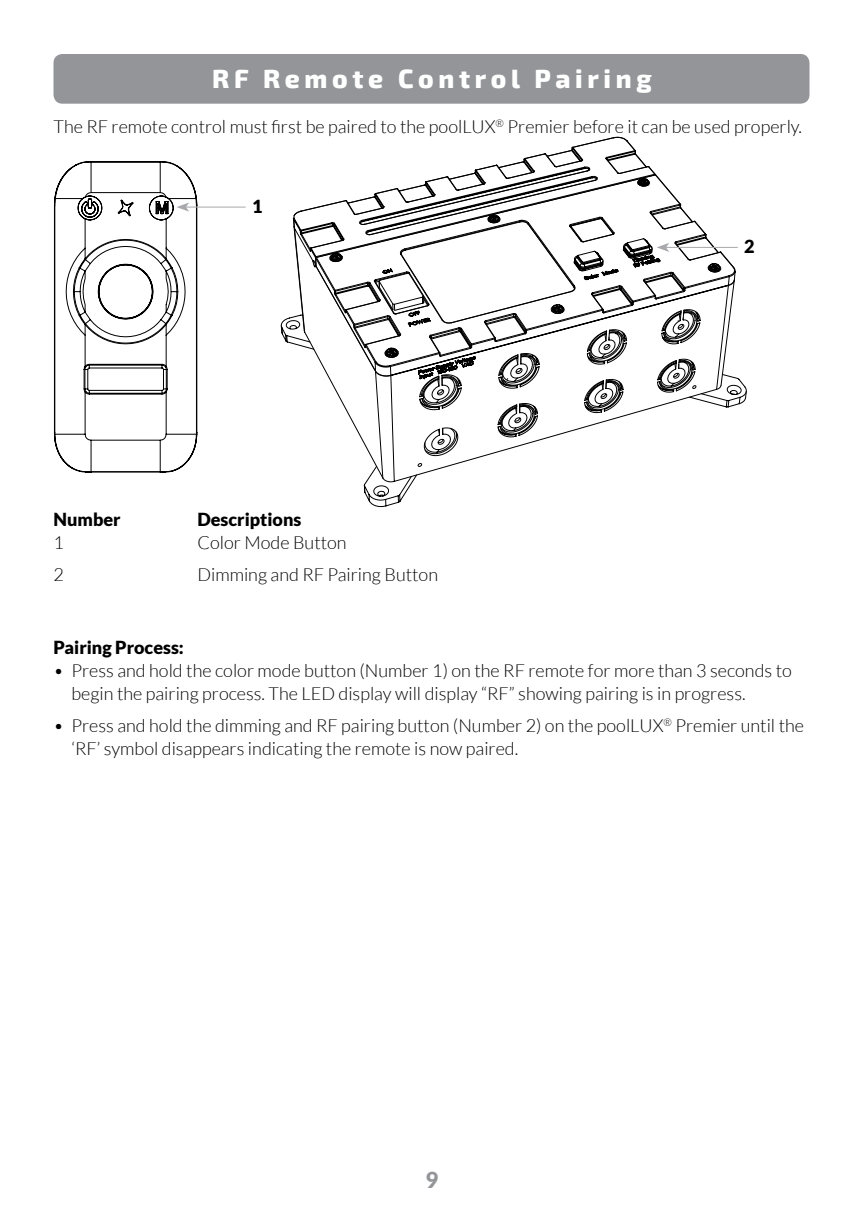
<style>
.page{position:relative;width:864px;height:1224px;background:#fff}
.page>*{position:absolute;margin:0;border:0;box-sizing:border-box;transform-origin:0 0}
.t1{font:800 26px "Exo 2";letter-spacing:.18em;color:#fff}
.t2{font:900 22px "Lato";color:#939598}
.t3{font:300 18px/23px "Lato";color:#000}
.t4{font:900 18px "Lato";color:#000}
</style>
<div class="page">
<svg style="left:280px;top:317px;width:467px;height:176px"></svg>
<svg style="left:292px;top:136px;width:363px;height:296px"></svg>
<svg style="left:53px;top:161px;width:145px;height:277px"></svg>
<div style="left:54px;top:54px;width:756px;height:50px;background:#939598;border-radius:9px"></div>
<hr style="left:666px;top:247px;width:72px;height:1px;background:#a7a9ac">
<svg style="left:293px;top:173px;width:443px;height:306px"></svg>
<hr style="left:186px;top:207px;width:60px;height:1px;background:#a7a9ac">
<svg style="left:54px;top:192px;width:143px;height:281px"></svg>
<h1 class="t1" style="left:212px;top:63px;width:441px">RF Remote Control Pairing</h1>
<p class="t3" style="left:54px;top:115px;width:750px">The RF remote control must first be paired to the poolLUX<sup>®</sup> Premier before it can be used properly.</p>
<p class="t4" style="left:252px;top:196px;width:12px">1</p>
<p class="t4" style="left:53px;top:509px;width:69px">Number</p>
<p class="t4" style="left:197px;top:509px;width:105px">Descriptions</p>
<p class="t3" style="left:53px;top:531px;width:12px">1</p>
<p class="t3" style="left:197px;top:531px;width:151px">Color Mode Button</p>
<p class="t3" style="left:53px;top:563px;width:12px">2</p>
<p class="t3" style="left:197px;top:563px;width:242px">Dimming and RF Pairing Button</p>
<p class="t4" style="left:744px;top:236px;width:12px">2</p>
<p class="t4" style="left:53px;top:637px;width:132px">Pairing Process:</p>
<p class="t3" style="left:71px;top:659px;width:722px;text-indent:-18px">• Press and hold the color mode button (Number 1) on the RF remote for more than 3 seconds to begin the pairing process. The LED display will display “RF” showing pairing is in progress.</p>
<p class="t3" style="left:72px;top:714px;width:734px;text-indent:-18px">• Press and hold the dimming and RF pairing button (Number 2) on the poolLUX<sup>®</sup> Premier until the ‘RF’ symbol disappears indicating the remote is now paired.</p>
<p class="t2" style="left:426px;top:1167px;width:14px">9</p>
</div>
